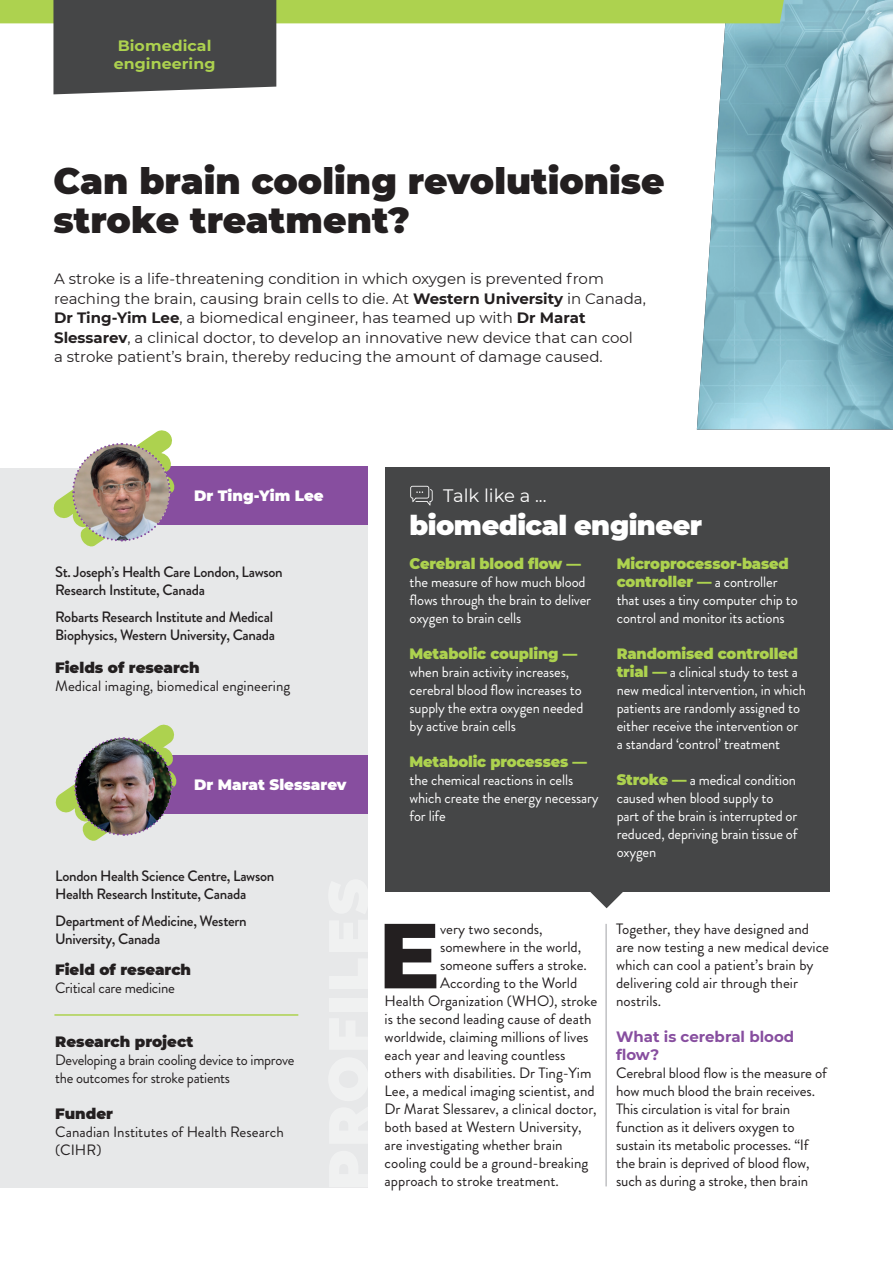
<style>
.page{position:relative;width:893px;height:1263px;background:#fff}
.page>*{position:absolute;margin:0;border:0;box-sizing:border-box;transform-origin:0 0}
.t1{font:800 92.1px "Montserrat";color:#231f20}
.t2{font:900 36px/39px "Montserrat";color:#231f20}
.t3{font:900 27px "Montserrat";letter-spacing:-.02em;color:#fff}
.t4{font:18px "Montserrat";color:#fff}
.t5{font:15px/18px "Brandon Grotesque";color:#231f20}
.t6{font:15px/18px "Brandon Grotesque";letter-spacing:-.01em;color:#fff}
.t7{font:15px/19.5px "Montserrat";color:#231f20}
.t8{font:500 15px/18px "Brandon Grotesque";letter-spacing:-.02em;color:#231f20}
.t9{font:15px/18px "Brandon Grotesque";letter-spacing:-.02em;color:#231f20}
.t10{font:900 15px "Montserrat";color:#231f20}
.t11{font:900 15px "Montserrat";color:#fff}
.t12{font:700 15px/18px "Montserrat";color:#874e9f}
.t13{font:700 15px/18px "Montserrat";letter-spacing:.005em;color:#add24f;scale:1.05 1}
.s1{font-weight:700}
.s2{font-family:"Montserrat";font-weight:900}
.s3{font-family:"Montserrat";font-weight:900;color:#add24f}
</style>
<div class="page">
<div style="left:385px;top:467px;width:444px;height:424px;background:#454647"></div>
<svg style="left:573px;top:891px;width:68px;height:17px"></svg>
<div style="left:0;top:468px;width:368px;height:720px;background:#e7e8e9"></div>
<div style="left:123px;top:467px;width:245px;height:58px;background:#874e9f"></div>
<div style="left:122px;top:755px;width:246px;height:58px;background:#874e9f"></div>
<img style="left:697px;top:0;width:196px;height:429px">
<img style="left:53px;top:430px;width:122px;height:117px">
<img style="left:55px;top:724px;width:122px;height:117px">
<svg style="left:0;top:0;width:784px;height:94px"></svg>
<svg style="left:410px;top:486px;width:23px;height:19px"></svg>
<hr style="left:606px;top:924px;width:1px;height:262px;background:#a0a1a5">
<hr style="left:54px;top:1014px;width:244px;height:2px;background:#add24f">
<p class="t13" style="left:114px;top:36px;width:98px">Biomedical engineering</p>
<p class="t2" style="left:53px;top:160px;width:613px">Can brain cooling revolutionise stroke treatment?</p>
<p class="t7" style="left:54px;top:269px;width:593px">A stroke is a life-threatening condition in which oxygen is prevented from reaching the brain, causing brain cells to die. At <span class="s1">Western University</span> in Canada,</p>
<p class="t7" style="left:54px;top:308px;width:580px"><span class="s1">Dr Ting-Yim Lee</span>, a biomedical engineer, has teamed up with <span class="s1">Dr Marat<br>Slessarev</span>, a clinical doctor, to develop an innovative new device that can cool a stroke patient’s brain, thereby reducing the amount of damage caused.</p>
<p class="t11" style="left:194px;top:484px;width:131px">Dr Ting-Yim Lee</p>
<p class="t8" style="left:55px;top:563px;width:229px">St. Joseph’s Health Care London, Lawson<br>Research Institute, Canada</p>
<p class="t8" style="left:55px;top:608px;width:221px">Robarts Research Institute and Medical<br>Biophysics, Western University, Canada</p>
<p class="t10" style="left:55px;top:656px;width:146px">Fields of research</p>
<p class="t5" style="left:55px;top:677px;width:237px">Medical imaging, biomedical engineering</p>
<p class="t11" style="left:194px;top:773px;width:154px">Dr Marat Slessarev</p>
<p class="t8" style="left:55px;top:867px;width:221px">London Health Science Centre, Lawson<br>Health Research Institute, Canada</p>
<p class="t8" style="left:55px;top:912px;width:193px">Department of Medicine, Western<br>University, Canada</p>
<p class="t10" style="left:55px;top:958px;width:137px">Field of research</p>
<p class="t9" style="left:55px;top:979px;width:121px">Critical care medicine</p>
<p class="t9" style="left:55px;top:1033px;width:241px"><span class="s2">Research project<br></span>Developing a brain cooling device to improve the outcomes for stroke patients</p>
<p class="t10" style="left:55px;top:1102px;width:59px">Funder</p>
<p class="t5" style="left:55px;top:1123px;width:230px">Canadian Institutes of Health Research (CIHR)</p>
<p class="t4" style="left:443px;top:483px;width:105px">Talk like a ...</p>
<p class="t3" style="left:410px;top:505px;width:294px">biomedical engineer</p>
<p class="t6" style="left:410px;top:555px;width:183px"><span class="s3">Cerebral blood flow — </span>the measure of how much blood flows through the brain to deliver oxygen to brain cells</p>
<p class="t6" style="left:410px;top:645px;width:175px"><span class="s3">Metabolic coupling — </span>when brain activity increases, cerebral blood flow increases to supply the extra oxygen needed by active brain cells</p>
<p class="t6" style="left:410px;top:753px;width:191px"><span class="s3">Metabolic processes — </span>the chemical reactions in cells which create the energy necessary for life</p>
<p class="t6" style="left:617px;top:555px;width:182px"><span class="s3">Microprocessor-based controller —</span> a controller that uses a tiny computer chip to control and monitor its actions</p>
<p class="t6" style="left:617px;top:645px;width:191px"><span class="s3">Randomised controlled trial —</span> a clinical study to test a new medical intervention, in which patients are randomly assigned to either receive the intervention or a standard ‘control’ treatment</p>
<p class="t6" style="left:617px;top:771px;width:182px"><span class="s3">Stroke —</span> a medical condition caused when blood supply to part of the brain is interrupted or reduced, depriving brain tissue of oxygen</p>
<p class="t1" style="left:378px;top:888px;width:63px">E</p>
<p class="t5" style="left:440px;top:920px;width:104px">very two seconds,</p>
<p class="t5" style="left:440px;top:938px;width:143px">somewhere in the world,</p>
<p class="t5" style="left:440px;top:956px;width:148px">someone suffers a stroke.</p>
<p class="t5" style="left:440px;top:974px;width:139px">According to the World</p>
<p class="t5" style="left:385px;top:992px;width:214px">Health Organization (WHO), stroke</p>
<p class="t5" style="left:385px;top:1010px;width:209px">is the second leading cause of death</p>
<p class="t5" style="left:385px;top:1028px;width:205px">worldwide, claiming millions of lives</p>
<p class="t5" style="left:385px;top:1046px;width:183px">each year and leaving countless</p>
<p class="t5" style="left:385px;top:1064px;width:208px">others with disabilities. Dr Ting-Yim</p>
<p class="t5" style="left:385px;top:1082px;width:212px">Lee, a medical imaging scientist, and</p>
<p class="t5" style="left:385px;top:1100px;width:213px">Dr Marat Slessarev, a clinical doctor,</p>
<p class="t5" style="left:385px;top:1118px;width:199px">both based at Western University,</p>
<p class="t5" style="left:385px;top:1136px;width:180px">are investigating whether brain</p>
<p class="t5" style="left:385px;top:1154px;width:205px">cooling could be a ground-breaking</p>
<p class="t5" style="left:385px;top:1172px;width:176px">approach to stroke treatment.</p>
<p class="t5" style="left:616px;top:920px;width:215px">Together, they have designed and are now testing a new medical device which can cool a patient’s brain by delivering cold air through their nostrils.</p>
<p class="t12" style="left:616px;top:1027px;width:180px">What is cerebral blood flow?</p>
<p class="t5" style="left:616px;top:1064px;width:212px">Cerebral blood flow is the measure of how much blood the brain receives.<br>This circulation is vital for brain function as it delivers oxygen to sustain its metabolic processes. “If the brain is deprived of blood flow, such as during a stroke, then brain</p>
</div>
